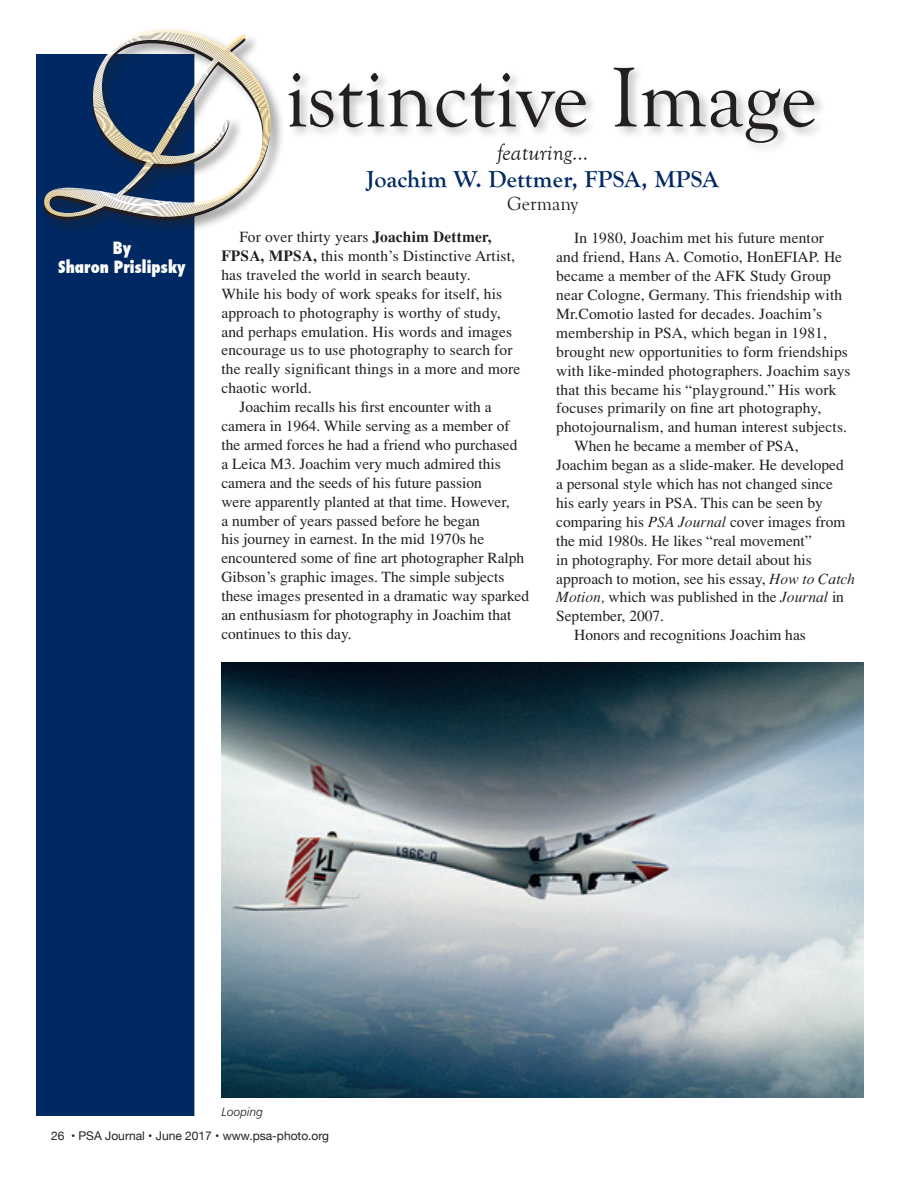
<style>
.page{position:relative;width:918px;height:1188px;background:#fff}
.page>*{position:absolute;margin:0;border:0;box-sizing:border-box;transform-origin:0 0}
.t1{font:87px "Goudy Old Style T";color:#231f20}
.Body{font:700 24px "Goudy Old Style T";letter-spacing:.01em;color:#002963}
.t2{font:italic 24px "Goudy Old Style T";color:#231f20}
.t3{font:19.5px "Goudy Old Style T";color:#231f20}
._10__12_Times{font:800 condensed 16.5px "Futura";color:#fff}
.Body-2{font:15.45px/18.9px "Times";color:#231f20}
.t4{font:12px "Helvetica Neue";color:#231f20}
.t5{font:italic 300 12px "Frutiger";color:#231f20}
.s1{font-weight:700}
.s2{font-style:italic}
</style>
<div class="page">
<div style="left:36px;top:54px;width:158px;height:1062px;background:#002963"></div>
<div style="left:42px;top:27px;width:243px;height:207px;background:#231f20;opacity:.4"></div>
<svg style="left:44px;top:29px;width:227px;height:191px"></svg>
<div style="left:286px;top:63px;width:541px;height:92px;background:#231f20;opacity:.3"></div>
<img style="left:221px;top:663px;width:643px;height:435px">
<p class="_10__12_Times" style="left:113px;top:237px;width:20px">By</p>
<p class="_10__12_Times" style="left:58px;top:256px;width:129px">Sharon Prislipsky</p>
<p class="t1" style="left:285px;top:50px;width:534px">istinctive Image</p>
<p class="t2" style="left:497px;top:139px;width:93px">featuring...</p>
<p class="Body" style="left:366px;top:165px;width:354px">Joachim W. Dettmer, FPSA, MPSA</p>
<p class="t3" style="left:507px;top:193px;width:73px">Germany</p>
<p class="Body-2" style="left:221px;top:227px;width:300px;text-indent:18px">For over thirty years <span class="s1">Joachim Dettmer, FPSA, MPSA,</span> this month’s Distinctive Artist, has traveled the world in search beauty.<br>While his body of work speaks for itself, his approach to photography is worthy of study, and perhaps emulation. His words and images encourage us to use photography to search for the really significant things in a more and more chaotic world.</p>
<p class="Body-2" style="left:221px;top:397px;width:309px;text-indent:18px">Joachim recalls his first encounter with a camera in 1964. While serving as a member of the armed forces he had a friend who purchased<br>a Leica M3. Joachim very much admired this camera and the seeds of his future passion<br>were apparently planted at that time. However,<br>a number of years passed before he began<br>his journey in earnest. In the mid 1970s he encountered some of fine art photographer Ralph Gibson’s graphic images. The simple subjects these images presented in a dramatic way sparked an enthusiasm for photography in Joachim that continues to this day.</p>
<p class="Body-2" style="left:556px;top:229px;width:296px;text-indent:18px">In 1980, Joachim met his future mentor<br>and friend, Hans A. Comotio, HonEFIAP. He became a member of the AFK Study Group near Cologne, Germany. This friendship with Mr.Comotio lasted for decades. Joachim’s membership in PSA, which began in 1981, brought new opportunities to form friendships with like-minded photographers. Joachim says that this became his “playground.” His work focuses primarily on fine art photography, photojournalism, and human interest subjects.</p>
<p class="Body-2" style="left:556px;top:437px;width:300px;text-indent:18px">When he became a member of PSA,<br>Joachim began as a slide-maker. He developed<br>a personal style which has not changed since<br>his early years in PSA. This can be seen by comparing his <span class="s2">PSA Journal</span> cover images from the mid 1980s. He likes “real movement”<br>in photography. For more detail about his approach to motion, see his essay, <span class="s2">How to Catch Motion,</span> which was published in the <span class="s2">Journal</span> in September, 2007.</p>
<p class="Body-2" style="left:574px;top:626px;width:233px">Honors and recognitions Joachim has</p>
<p class="t5" style="left:221px;top:1105px;width:43px">Looping</p>
<p class="t4" style="left:51px;top:1127px;width:280px">26 • PSA Journal • June 2017 • www.psa-photo.org</p>
</div>
